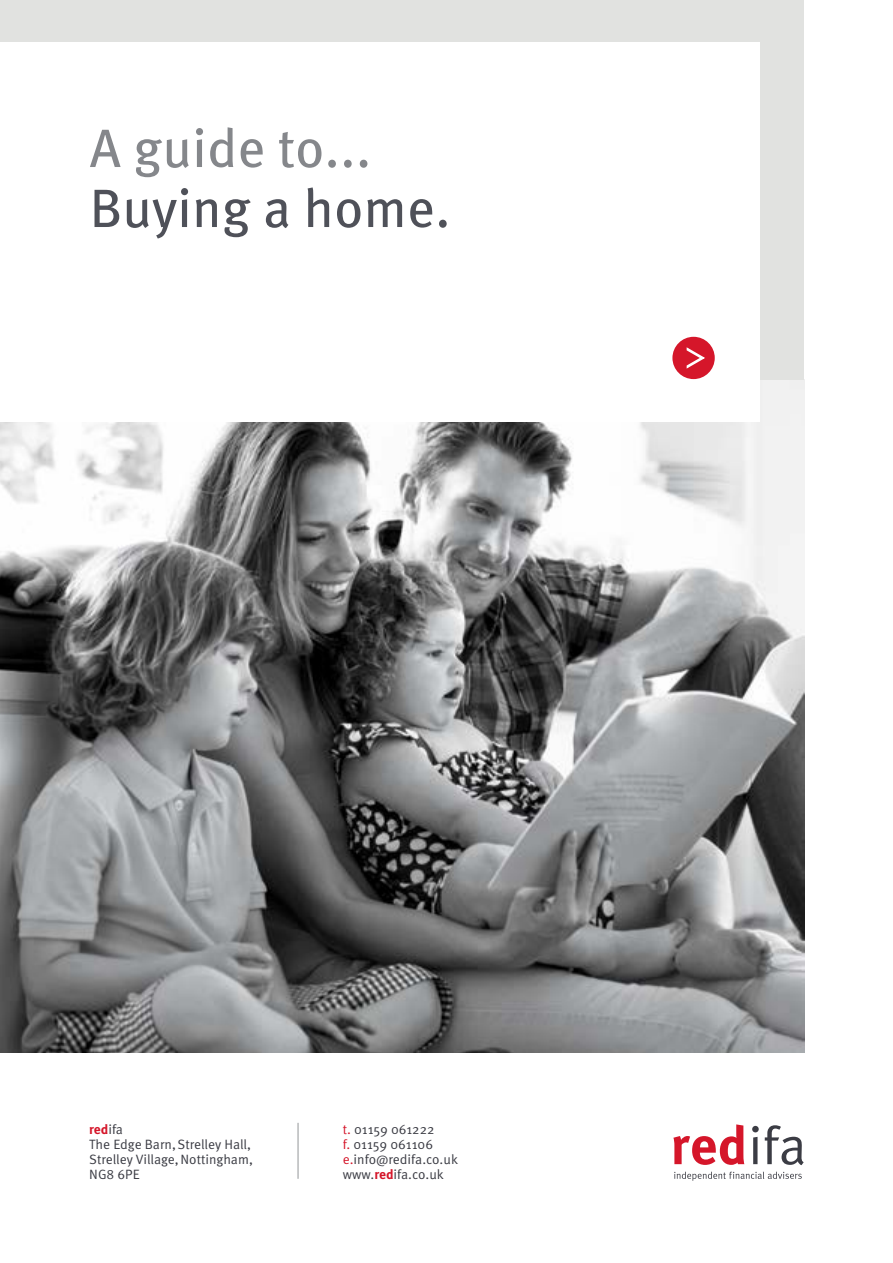
<style>
.page{position:relative;width:893px;height:1263px;background:#fff}
.page>*{position:absolute;margin:0;border:0;box-sizing:border-box;transform-origin:0 0}
.t1{font:54px "Meta Pro";letter-spacing:-.005em;color:#4f5159}
.t2{font:54px "Meta Pro";color:#85878b}
.t3{font:13.5px/15px "Meta Pro";color:#3a3b43}
.s1{font-weight:700;color:#d5162a}
.s2{color:#d5162a}
</style>
<div class="page">
<img style="left:0;top:379px;width:804px;height:673px">
<div style="left:0;top:0;width:804px;height:379px;background:#e1e2e0"></div>
<div style="left:0;top:42px;width:759px;height:379px;background:#fff"></div>
<div style="left:672px;top:337px;width:43px;height:42px;background:#d5162a;border-radius:50%"></div>
<svg style="left:686px;top:347px;width:19px;height:22px"></svg>
<svg style="left:673px;top:1124px;width:71px;height:41px"></svg>
<svg style="left:752px;top:1126px;width:7px;height:38px"></svg>
<svg style="left:765px;top:1125px;width:39px;height:40px"></svg>
<svg style="left:674px;top:1171px;width:128px;height:10px"></svg>
<hr style="left:298px;top:1123px;width:1px;height:56px;background:#939699">
<h1 class="t2" style="left:90px;top:114px;width:283px">A guide to...</h1>
<h1 class="t1" style="left:90px;top:174px;width:363px">Buying a home.</h1>
<p class="t3" style="left:89px;top:1122px;width:165px"><span class="s1">red</span>ifa<br>The Edge Barn, Strelley Hall,<br>Strelley Village, Nottingham,<br>NG8 6PE</p>
<p class="t3" style="left:343px;top:1122px;width:117px"><span class="s2">t.</span> 01159 061222<br><span class="s2">f.</span> 01159 061106 <span class="s2">e.</span>info@redifa.co.uk www.<span class="s1">red</span>ifa.co.uk</p>
</div>
